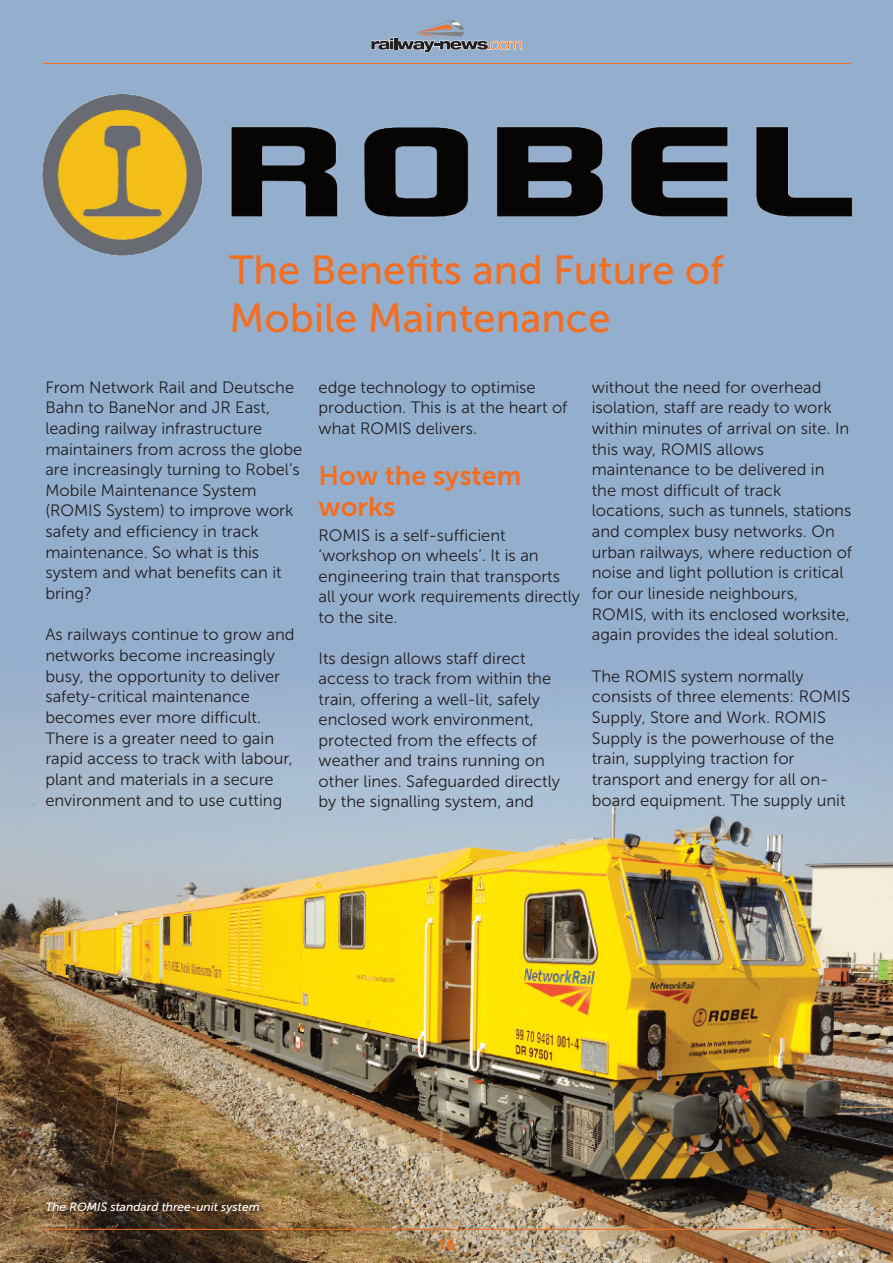
<style>
.page{position:relative;width:893px;height:1263px;background:#fff}
.page>*{position:absolute;margin:0;border:0;box-sizing:border-box;transform-origin:0 0}
.t1{font:40.5px/48.6px "Museo Sans 500";color:#f36e21}
.t2{font:27px/30.8px "Museo Sans 700";color:#f36e21}
.t3{font:16.5px/20.7px "Museo Sans 300";color:#231f20}
.t4{font:700 16.5px "Myriad Pro";color:#f36e21}
.t5{font:italic 12px "Museo Sans 500";color:#fff}
</style>
<div class="page">
<img style="left:0;top:0;width:893px;height:1263px">
<img style="left:42px;top:95px;width:811px;height:160px">
<hr style="left:43px;top:1229px;width:807px;height:1px;background:#f36e21">
<hr style="left:43px;top:63px;width:807px;height:1px;background:#f36e21">
<svg style="left:371px;top:21px;width:151px;height:31px;background:#8e9bae"></svg>
<h1 class="t1" style="left:229px;top:245px;width:496px">The Benefits and Future of<br>Mobile Maintenance</h1>
<p class="t3" style="left:45px;top:376px;width:259px">From Network Rail and Deutsche<br>Bahn to BaneNor and JR East, leading railway infrastructure maintainers from across the globe are increasingly turning to Robel’s<br>Mobile Maintenance System (ROMIS System) to improve work safety and efficiency in track maintenance. So what is this system and what benefits can it bring?</p>
<p class="t3" style="left:45px;top:624px;width:251px">As railways continue to grow and networks become increasingly busy, the opportunity to deliver safety-critical maintenance becomes ever more difficult.<br>There is a greater need to gain rapid access to track with labour, plant and materials in a secure environment and to use cutting</p>
<p class="t3" style="left:319px;top:377px;width:250px">edge technology to optimise production. This is at the heart of what ROMIS delivers.</p>
<h2 class="t2" style="left:319px;top:460px;width:204px">How the system works</h2>
<p class="t3" style="left:319px;top:525px;width:263px">ROMIS is a self-sufficient ‘workshop on wheels’. It is an engineering train that transports all your work requirements directly to the site.</p>
<p class="t3" style="left:319px;top:648px;width:243px">Its design allows staff direct access to track from within the train, offering a well-lit, safely enclosed work environment, protected from the effects of weather and trains running on other lines. Safeguarded directly by the signalling system, and</p>
<p class="t3" style="left:592px;top:377px;width:262px">without the need for overhead isolation, staff are ready to work within minutes of arrival on site. In this way, ROMIS allows maintenance to be delivered in the most difficult of track locations, such as tunnels, stations and complex busy networks. On urban railways, where reduction of noise and light pollution is critical for our lineside neighbours,<br>ROMIS, with its enclosed worksite, again provides the ideal solution.</p>
<p class="t3" style="left:592px;top:666px;width:260px">The ROMIS system normally consists of three elements: ROMIS<br>Supply, Store and Work. ROMIS<br>Supply is the powerhouse of the train, supplying traction for transport and energy for all on&shy;board equipment. The supply unit</p>
<p class="t5" style="left:45px;top:1199px;width:216px">The ROMIS standard three-unit system</p>
<p class="t4" style="left:437px;top:1238px;width:20px">16</p>
</div>
